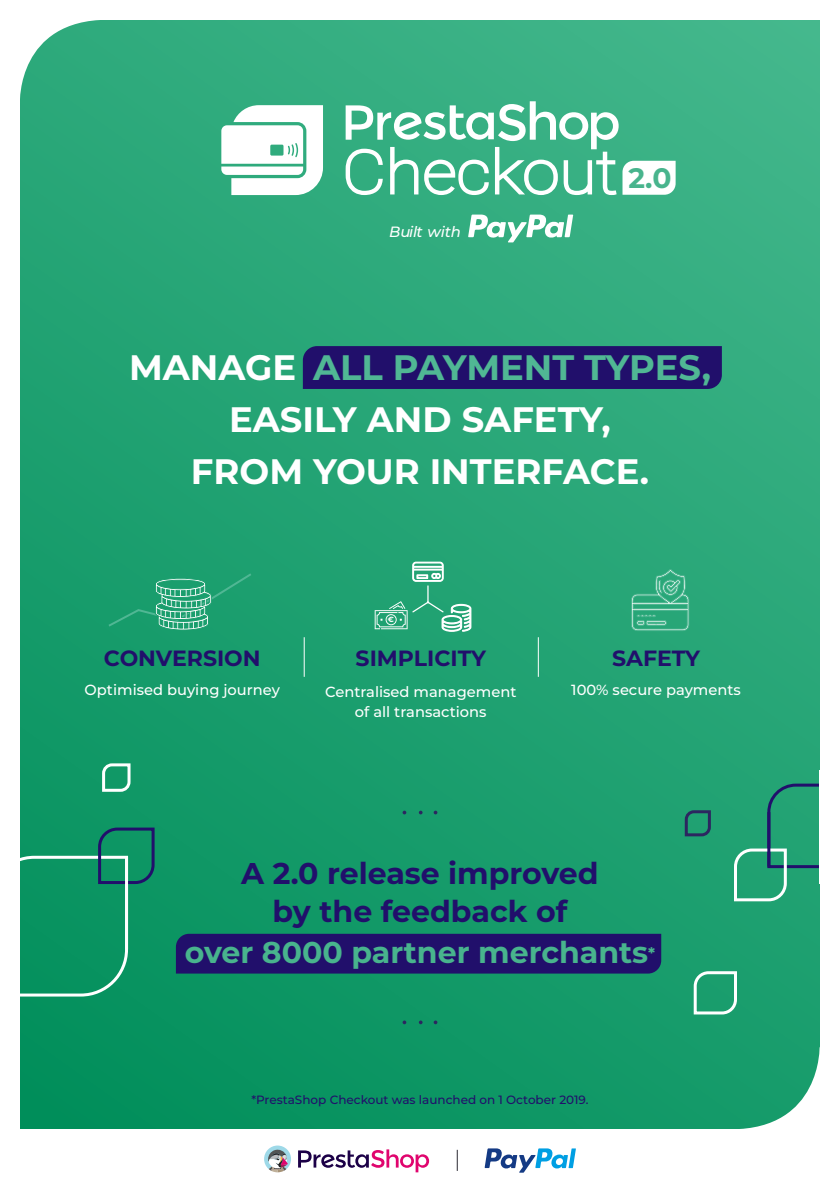
<style>
.page{position:relative;width:840px;height:1191px;background:#fff}
.page>*{position:absolute;margin:0;border:0;box-sizing:border-box;transform-origin:0 0}
.t1{font:700 35.4px/52px "Montserrat";color:#fff;text-align:center}
.t2{font:700 30px/38px "Montserrat";color:#210f6b;text-align:center}
.t3{font:700 30px "Montserrat";color:#48b48d}
.t4{font:700 28.2px "Montserrat";color:#48b48d}
.t5{font:700 22px "Montserrat";color:#210f6b}
.t6{font:italic 500 14.8px "Montserrat";color:#fff}
.t7{font:500 14.6px/20px "Montserrat";color:#fff;text-align:center}
.t8{font:500 12px "Montserrat";color:#210f6b}
.t9{font:700 7.4px "Montserrat";color:#fff}
.s1{color:#50b794}
.s2{font-size:16px}
</style>
<div class="page">
<div style="left:20px;top:20px;width:799px;height:1108px;background:linear-gradient(to bottom,#39b184,#0b9563)"></div>
<svg style="left:468px;top:215px;width:105px;height:27px"></svg>
<svg style="left:221px;top:105px;width:102px;height:90px"></svg>
<div style="left:303px;top:346px;width:418px;height:43px;background:#210f6b"></div>
<svg style="left:106px;top:571px;width:147px;height:59px;background:#2ba578"></svg>
<svg style="left:631px;top:569px;width:57px;height:62px;background:#43b188"></svg>
<hr style="left:303px;top:637px;width:1px;height:40px;background:#fff">
<hr style="left:537px;top:637px;width:1px;height:40px;background:#fff">
<svg style="left:20px;top:826px;width:136px;height:172px;background:#119366"></svg>
<svg style="left:100px;top:762px;width:32px;height:31px"></svg>
<hr style="left:125px;top:857px;width:3px;height:92px;background:#fff">
<svg style="left:732px;top:782px;width:88px;height:120px;background:#2ca079"></svg>
<div style="left:176px;top:933px;width:484px;height:40px;background:#210f6b"></div>
<svg style="left:683px;top:808px;width:29px;height:30px"></svg>
<svg style="left:691px;top:969px;width:47px;height:47px"></svg>
<div style="left:819px;top:770px;width:20px;height:113px;background:#fff"></div>
<hr style="left:766px;top:812px;width:3px;height:54px;background:#210f6b">
<svg style="left:433px;top:810px;width:4px;height:4px"></svg>
<svg style="left:418px;top:810px;width:4px;height:4px"></svg>
<svg style="left:402px;top:810px;width:4px;height:4px"></svg>
<svg style="left:433px;top:1020px;width:4px;height:4px"></svg>
<svg style="left:418px;top:1020px;width:4px;height:4px"></svg>
<svg style="left:402px;top:1020px;width:4px;height:4px"></svg>
<svg style="left:20px;top:20px;width:88px;height:82px"></svg>
<svg style="left:730px;top:1046px;width:90px;height:83px"></svg>
<svg style="left:345px;top:101px;width:330px;height:94px"></svg>
<svg style="left:298px;top:1149px;width:131px;height:23px"></svg>
<svg style="left:264px;top:1145px;width:27px;height:27px"></svg>
<svg style="left:456px;top:1150px;width:1px;height:20px"></svg>
<svg style="left:484px;top:1148px;width:91px;height:24px"></svg>
<svg style="left:374px;top:562px;width:97px;height:69px;background:#43b088"></svg>
<p class="t6" style="left:389px;top:222px;width:73px">Built with</p>
<h3 class="t4" style="left:628px;top:158px;width:44px">2.0</h3>
<h1 class="t1" style="left:129px;top:340px;width:583px">MANAGE <span class="s1">ALL PAYMENT TYPES,<br></span>EASILY AND SAFETY,<br>FROM YOUR INTERFACE.</h1>
<h3 class="t5" style="left:104px;top:642px;width:158px">CONVERSION</h3>
<p class="t7" style="left:85px;top:679px;width:197px">Optimised buying journey</p>
<p class="t9" style="left:387px;top:614px;width:8px">€</p>
<h3 class="t5" style="left:355px;top:642px;width:132px">SIMPLICITY</h3>
<p class="t7" style="left:325px;top:681px;width:193px">Centralised management of all transactions</p>
<h3 class="t5" style="left:611px;top:642px;width:89px">SAFETY</h3>
<p class="t7" style="left:571px;top:679px;width:171px">100% secure payments</p>
<h2 class="t2" style="left:241px;top:853px;width:358px">A 2.0 release improved by the feedback of</h2>
<h2 class="t3" style="left:185px;top:930px;width:471px">over 8000 partner merchants<span class="s2">*</span></h2>
<p class="t8" style="left:251px;top:1091px;width:338px">*PrestaShop Checkout was launched on 1 October 2019.</p>
</div>
